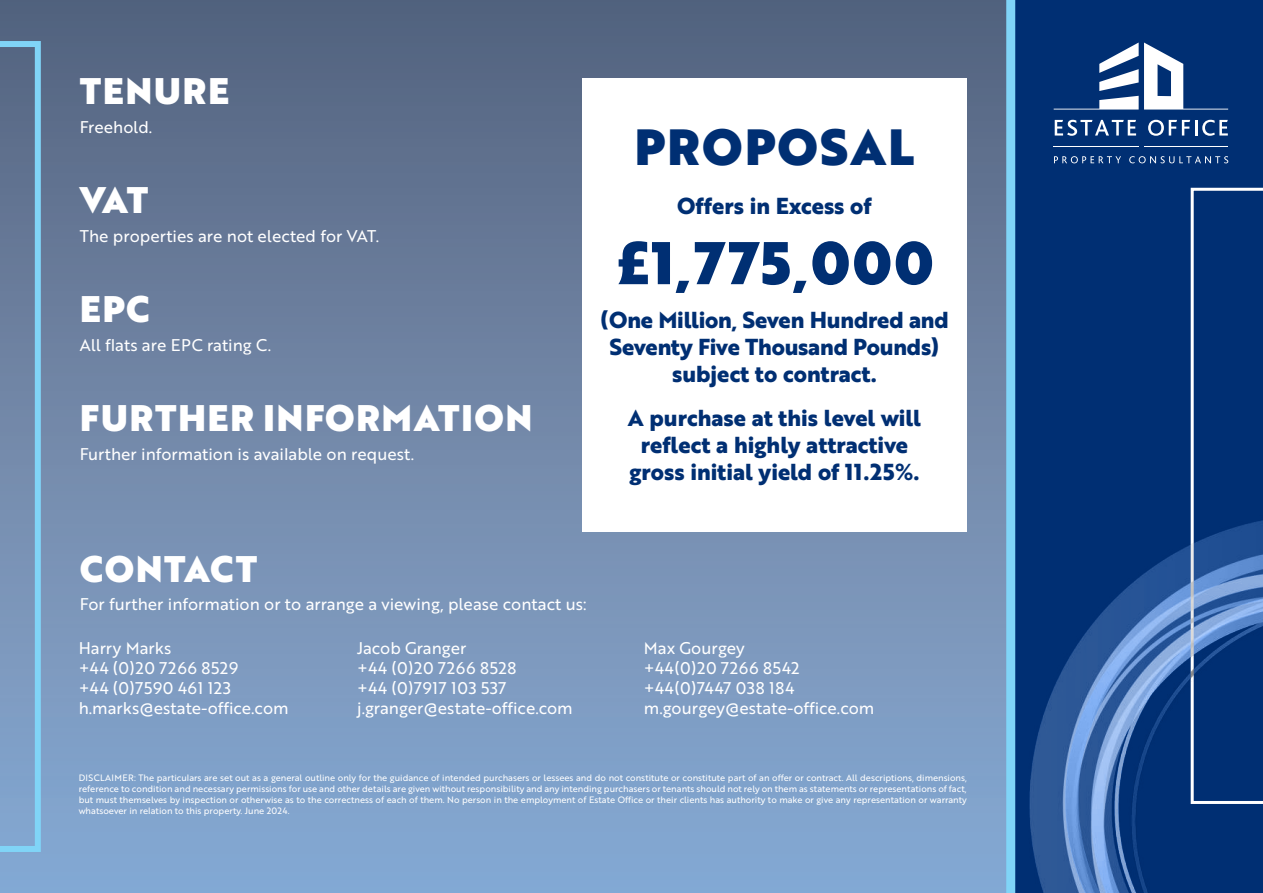
<style>
.page{position:relative;width:1263px;height:893px;background:#fff}
.page>*{position:absolute;margin:0;border:0;box-sizing:border-box;transform-origin:0 0}
.t1{font:58.5px "Brother 1816 Black";letter-spacing:.04em;color:#002f73}
.t2{font:49.5px "Brother 1816 Black";letter-spacing:.04em;color:#002f73}
.t3{font:36px "Brother 1816 Black";letter-spacing:.04em;color:#fff}
.t4{font:700 22.5px/27px "Brother 1816 Extra";color:#002f73;text-align:center}
.t5{font:16.5px/19.8px "Brother 1816 Regular";color:#fff}
.t6{font:9px/10.8px "Brother 1816 Regular";color:#fff;text-align:justify}
</style>
<div class="page">
<div style="left:0;top:0;width:1263px;height:893px;background:linear-gradient(to bottom,#57647e,#8aacd6)"></div>
<svg style="left:1006px;top:0;width:257px;height:893px;background:#0b3d7e"></svg>
<svg style="left:0;top:41px;width:41px;height:811px;background:#7394b6"></svg>
<div style="left:1191px;top:188px;width:72px;height:317px;background:#002f73"></div>
<img style="left:1019px;top:505px;width:244px;height:388px">
<div style="left:582px;top:78px;width:385px;height:453px;background:#fff"></div>
<svg style="left:1054px;top:156px;width:67px;height:7px"></svg>
<svg style="left:1129px;top:156px;width:99px;height:7px"></svg>
<svg style="left:1055px;top:120px;width:81px;height:16px"></svg>
<svg style="left:1148px;top:120px;width:80px;height:16px"></svg>
<hr style="left:1054px;top:146px;width:85px;height:1px;background:#fff">
<hr style="left:1145px;top:146px;width:83px;height:1px;background:#fff">
<svg style="left:1054px;top:43px;width:174px;height:67px"></svg>
<h3 class="t3" style="left:80px;top:63px;width:151px">TENURE</h3>
<h3 class="t5" style="left:80px;top:116px;width:74px">Freehold.</h3>
<h3 class="t3" style="left:80px;top:172px;width:70px">VAT</h3>
<h3 class="t5" style="left:80px;top:225px;width:301px">The properties are not elected for VAT.</h3>
<h3 class="t3" style="left:80px;top:281px;width:71px">EPC</h3>
<h3 class="t5" style="left:80px;top:334px;width:193px">All flats are EPC rating C.</h3>
<h3 class="t3" style="left:80px;top:390px;width:454px">FURTHER INFORMATION</h3>
<h3 class="t5" style="left:80px;top:444px;width:336px">Further information is available on request.</h3>
<h2 class="t2" style="left:634px;top:109px;width:281px">PROPOSAL</h2>
<h3 class="t4" style="left:677px;top:192px;width:196px">Offers in Excess of</h3>
<h1 class="t1" style="left:615px;top:218px;width:320px">£1,775,000</h1>
<h3 class="t4" style="left:600px;top:306px;width:350px">(One Million, Seven Hundred and<br>Seventy Five Thousand Pounds) subject to contract.</h3>
<h3 class="t4" style="left:628px;top:404px;width:295px">A purchase at this level will reflect a highly attractive gross initial yield of 11.25%.</h3>
<h3 class="t3" style="left:80px;top:541px;width:179px">CONTACT</h3>
<h3 class="t5" style="left:80px;top:593px;width:508px">For further information or to arrange a viewing, please contact us:</h3>
<h3 class="t5" style="left:79px;top:638px;width:211px">Harry Marks<br>+44 (0)20 7266 8529<br>+44 (0)7590 461 123 h.marks@estate-office.com</h3>
<h3 class="t5" style="left:357px;top:638px;width:217px">Jacob Granger<br>+44 (0)20 7266 8528<br>+44 (0)7917 103 537 j.granger@estate-office.com</h3>
<h3 class="t5" style="left:644px;top:638px;width:232px">Max Gourgey<br>+44(0)20 7266 8542 +44(0)7447 038 184 m.gourgey@estate-office.com</h3>
<p class="t6" style="left:79px;top:772px;width:890px">DISCLAIMER: The particulars are set out as a general outline only for the guidance of intended purchasers or lessees and do not constitute or constitute part of an offer or contract. All descriptions, dimensions, reference to condition and necessary permissions for use and other details are given without responsibility and any intending purchasers or tenants should not rely on them as statements or representations of fact, but must themselves by inspection or otherwise as to the correctness of each of them. No person in the employment of Estate Office or their clients has authority to make or give any representation or warranty whatsoever in relation to this property. June 2024.</p>
</div>
